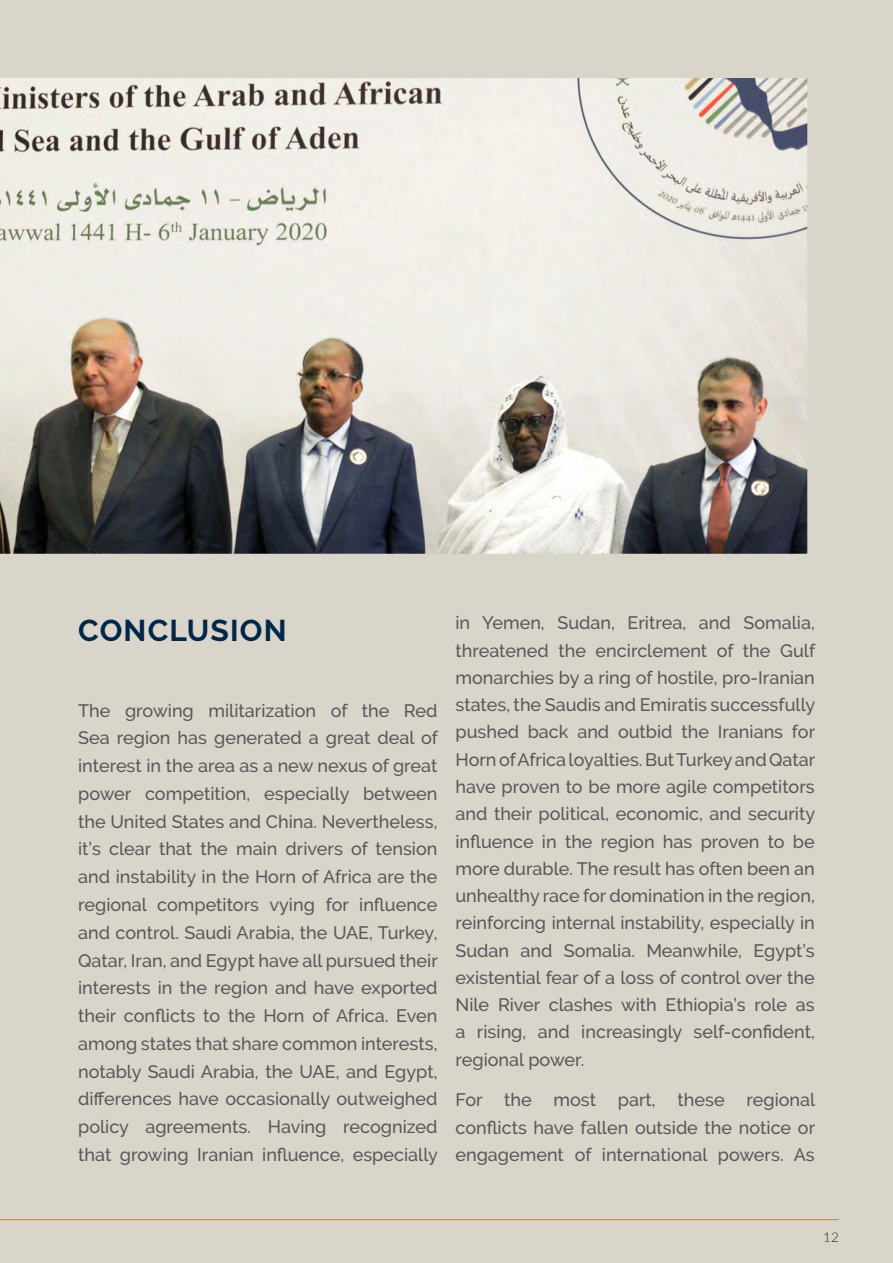
<style>
.page{position:relative;width:893px;height:1263px;background:#d9d5cb}
.page>*{position:absolute;margin:0;border:0;box-sizing:border-box;transform-origin:0 0}
.Subheading_-_Align_L{font:700 30px "Raleway";letter-spacing:.04em;color:#002649}
.Body_Text_-_Align_Le{font:500 18px/27.3px "Raleway";color:#57585a;text-align:justify}
.t1{font:300 13.5px "Lato";color:#262825}
</style>
<div class="page">
<svg style="left:0;top:78px;width:808px;height:476px;background:#c5c1bb"></svg>
<hr style="left:0;top:1219px;width:839px;height:1px;background:#ff7200">
<p class="Subheading_-_Align_L" style="left:78px;top:613px;width:210px">CONCLUSION</p>
<p class="Body_Text_-_Align_Le" style="left:78px;top:696px;width:361px;line-height:27.8px">The growing militarization of the Red Sea region has generated a great deal of interest in the area as a new nexus of great power competition, especially between the United States and China. Nevertheless, it’s clear that the main drivers of tension and instability in the Horn of Africa are the regional competitors vying for influence and control. Saudi Arabia, the UAE, Turkey, Qatar, Iran, and Egypt have all pursued their interests in the region and have exported their conflicts to the Horn of Africa. Even among states that share common interests, notably Saudi Arabia, the UAE, and Egypt, differences have occasionally outweighed policy agreements. Having recognized that growing Iranian influence, especially</p>
<p class="Body_Text_-_Align_Le" style="left:455px;top:609px;width:361px">in Yemen, Sudan, Eritrea, and Somalia, threatened the encirclement of the Gulf monarchies by a ring of hostile, pro-Iranian states, the Saudis and Emiratis successfully pushed back and outbid the Iranians for Horn of Africa loyalties. But Turkey and Qatar have proven to be more agile competitors and their political, economic, and security influence in the region has proven to be more durable. The result has often been an unhealthy race for domination in the region, reinforcing internal instability, especially in Sudan and Somalia. Meanwhile, Egypt’s existential fear of a loss of control over the Nile River clashes with Ethiopia’s role as a rising, and increasingly self-confident, regional power.</p>
<p class="Body_Text_-_Align_Le" style="left:455px;top:1086px;width:361px">For the most part, these regional conflicts have fallen outside the notice or engagement of international powers. As</p>
<p class="t1" style="left:823px;top:1228px;width:17px">12</p>
</div>
